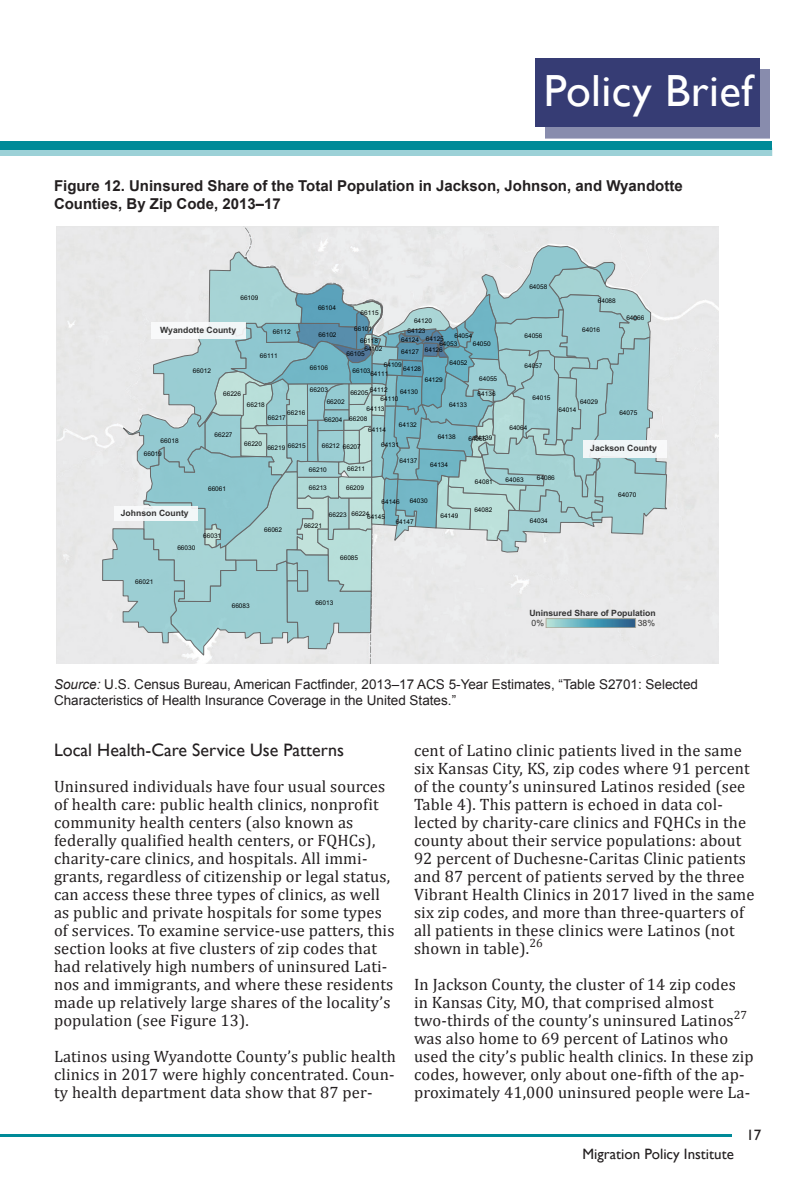
<style>
.page{position:relative;width:810px;height:1188px;background:#fff}
.page>*{position:absolute;margin:0;border:0;box-sizing:border-box;transform-origin:0 0}
.t1{font:45px "Gill Sans";letter-spacing:.01em;color:#fff}
.t2{font:18px "Gill Sans";color:#231f20}
.t3{font:16.5px/18px "Cambria";letter-spacing:.01em;color:#231f20}
.t4{font:700 15px/18px "Arial";color:#231f20}
.t5{font:15px "Gill Sans";color:#231f20}
.t6{font:13.5px/16.5px "Arial";color:#231f20}
.t7{font:700 8.7px "Arial";color:#333}
.t8{font:8.7px "Arial";color:#333}
.t9{font:6.45px/11.9px "Arial";color:#020304}
.s1{font-style:italic}
</style>
<div class="page">
<div style="left:0;top:148px;width:772px;height:8px;background:#9cd1d7"></div>
<div style="left:0;top:142px;width:772px;height:8px;background:#008a98"></div>
<div style="left:545px;top:69px;width:225px;height:69px;background:#888cad"></div>
<div style="left:535px;top:58px;width:224px;height:70px;background:#363c74"></div>
<hr style="left:0;top:1134px;width:732px;height:3px;background:#008a98">
<hr style="left:56px;top:227px;width:1px;height:437px;background:#e7e7e7">
<hr style="left:56px;top:227px;width:662px;height:1px;background:#e7e7e7">
<svg style="left:102px;top:245px;width:566px;height:412px;background:#b5d2d5"></svg>
<div style="left:546px;top:618px;width:90px;height:10px;border:1px solid #ada99a"></div>
<h1 class="t1" style="left:544px;top:65px;width:211px">Policy Brief</h1>
<p class="t4" style="left:54px;top:177px;width:630px">Figure 12. Uninsured Share of the Total Population in Jackson, Johnson, and Wyandotte<br>Counties, By Zip Code, 2013–17</p>
<p class="t9" style="left:240px;top:292px;width:19px">66109</p>
<p class="t9" style="left:318px;top:302px;width:19px">66104</p>
<p class="t9" style="left:361px;top:307px;width:19px">66115</p>
<p class="t9" style="left:414px;top:316px;width:19px">64120</p>
<p class="t7" style="left:160px;top:327px;width:78px">Wyandotte County</p>
<p class="t9" style="left:193px;top:366px;width:19px">66012</p>
<p class="t9" style="left:273px;top:327px;width:19px">66112</p>
<p class="t9" style="left:260px;top:350px;width:19px">66111</p>
<p class="t9" style="left:319px;top:330px;width:19px">66102</p>
<p class="t9" style="left:310px;top:362px;width:19px">66106</p>
<p class="t9" style="left:354px;top:324px;width:19px">66101</p>
<p class="t9" style="left:408px;top:326px;width:19px">64123</p>
<p class="t9" style="left:454px;top:330px;width:19px">64054</p>
<p class="t9" style="left:450px;top:357px;width:19px">64052</p>
<p class="t9" style="left:401px;top:334px;width:44px">64124 64125</p>
<p class="t9" style="left:360px;top:335px;width:19px">66118</p>
<p class="t9" style="left:439px;top:339px;width:19px">64053</p>
<p class="t9" style="left:473px;top:339px;width:19px">64050</p>
<p class="t9" style="left:364px;top:343px;width:19px">64102</p>
<p class="t9" style="left:401px;top:345px;width:43px">64127 64126</p>
<p class="t9" style="left:347px;top:348px;width:19px">66105</p>
<p class="t9" style="left:384px;top:360px;width:19px">64109</p>
<p class="t9" style="left:403px;top:363px;width:19px">64128</p>
<p class="t9" style="left:353px;top:366px;width:19px">66103</p>
<p class="t9" style="left:370px;top:368px;width:19px">64111</p>
<p class="t9" style="left:479px;top:374px;width:19px">64055</p>
<p class="t9" style="left:425px;top:374px;width:19px">64129</p>
<p class="t9" style="left:161px;top:436px;width:19px">66018</p>
<p class="t9" style="left:144px;top:448px;width:19px">66019</p>
<p class="t7" style="left:121px;top:510px;width:69px">Johnson County</p>
<p class="t9" style="left:135px;top:576px;width:19px">66021</p>
<p class="t9" style="left:177px;top:542px;width:19px">66030</p>
<p class="t9" style="left:370px;top:384px;width:19px">64112</p>
<p class="t9" style="left:327px;top:384px;width:19px;text-indent:-17px">66203<br>66202</p>
<p class="t9" style="left:400px;top:387px;width:19px">64130</p>
<p class="t9" style="left:350px;top:388px;width:19px">66205</p>
<p class="t9" style="left:223px;top:388px;width:19px">66226</p>
<p class="t9" style="left:381px;top:393px;width:19px">64110</p>
<p class="t9" style="left:247px;top:400px;width:19px">66218</p>
<p class="t9" style="left:367px;top:403px;width:19px">64113</p>
<p class="t9" style="left:287px;top:407px;width:19px">66216</p>
<p class="t9" style="left:268px;top:413px;width:19px">66217</p>
<p class="t9" style="left:349px;top:413px;width:19px">66208</p>
<p class="t9" style="left:325px;top:415px;width:19px">66204</p>
<p class="t9" style="left:399px;top:419px;width:19px">64132</p>
<p class="t9" style="left:368px;top:424px;width:19px">64114</p>
<p class="t9" style="left:215px;top:429px;width:19px">66227</p>
<p class="t9" style="left:208px;top:483px;width:19px">66061</p>
<p class="t9" style="left:244px;top:438px;width:19px">66220</p>
<p class="t9" style="left:288px;top:440px;width:19px">66215</p>
<p class="t9" style="left:322px;top:441px;width:19px">66212</p>
<p class="t9" style="left:309px;top:464px;width:19px">66210</p>
<p class="t9" style="left:347px;top:464px;width:19px">66211</p>
<p class="t9" style="left:346px;top:482px;width:19px">66209</p>
<p class="t9" style="left:343px;top:441px;width:19px">66207</p>
<p class="t9" style="left:267px;top:442px;width:19px">66219</p>
<p class="t9" style="left:309px;top:482px;width:19px">66213</p>
<p class="t9" style="left:381px;top:440px;width:19px">64131</p>
<p class="t9" style="left:399px;top:456px;width:19px">64137</p>
<p class="t9" style="left:449px;top:400px;width:19px">64133</p>
<p class="t9" style="left:478px;top:388px;width:19px">64136</p>
<p class="t9" style="left:438px;top:431px;width:19px">64138</p>
<p class="t9" style="left:474px;top:432px;width:19px">64139</p>
<p class="t9" style="left:468px;top:434px;width:19px">64065</p>
<p class="t9" style="left:430px;top:459px;width:19px">64134</p>
<p class="t9" style="left:475px;top:476px;width:19px">64081</p>
<p class="t9" style="left:203px;top:531px;width:19px">66031</p>
<p class="t9" style="left:264px;top:525px;width:19px">66062</p>
<p class="t9" style="left:232px;top:600px;width:19px">66083</p>
<p class="t9" style="left:304px;top:520px;width:19px">66221</p>
<p class="t9" style="left:382px;top:497px;width:19px">64146</p>
<p class="t9" style="left:410px;top:496px;width:19px">64030</p>
<p class="t9" style="left:329px;top:509px;width:42px">66223 66224</p>
<p class="t9" style="left:367px;top:511px;width:19px">64145</p>
<p class="t9" style="left:440px;top:511px;width:19px">64149</p>
<p class="t9" style="left:396px;top:517px;width:19px">64147</p>
<p class="t9" style="left:340px;top:553px;width:19px">66085</p>
<p class="t9" style="left:315px;top:597px;width:19px">66013</p>
<p class="t9" style="left:474px;top:505px;width:19px">64082</p>
<p class="t9" style="left:529px;top:281px;width:19px">64058</p>
<p class="t9" style="left:525px;top:330px;width:19px">64056</p>
<p class="t9" style="left:525px;top:361px;width:19px">64057</p>
<p class="t9" style="left:598px;top:296px;width:19px">64088</p>
<p class="t9" style="left:582px;top:325px;width:19px">64016</p>
<p class="t9" style="left:626px;top:313px;width:19px">64066</p>
<p class="t9" style="left:533px;top:393px;width:19px">64015</p>
<p class="t9" style="left:509px;top:423px;width:19px">64064</p>
<p class="t9" style="left:580px;top:396px;width:19px">64029</p>
<p class="t9" style="left:558px;top:404px;width:19px">64014</p>
<p class="t9" style="left:619px;top:408px;width:19px">64075</p>
<p class="t7" style="left:590px;top:445px;width:68px">Jackson County</p>
<p class="t9" style="left:506px;top:475px;width:19px">64063</p>
<p class="t9" style="left:537px;top:472px;width:19px">64086</p>
<p class="t9" style="left:530px;top:516px;width:19px">64034</p>
<p class="t9" style="left:618px;top:489px;width:19px">64070</p>
<p class="t7" style="left:529px;top:610px;width:128px">Uninsured Share of Population</p>
<p class="t8" style="left:532px;top:620px;width:14px">0%</p>
<p class="t8" style="left:638px;top:620px;width:19px">38%</p>
<p class="t6" style="left:54px;top:676px;width:646px"><span class="s1">Source:</span> U.S. Census Bureau, American Factfinder, 2013–17 ACS 5-Year Estimates, “Table S2701: Selected<br>Characteristics of Health Insurance Coverage in the United States.”</p>
<p class="t2" style="left:54px;top:739px;width:291px">Local Health-Care Service Use Patterns</p>
<p class="t3" style="left:54px;top:777px;width:342px">Uninsured individuals have four usual sources of health care: public health clinics, nonprofit community health centers (also known as federally qualified health centers, or FQHCs), charity-care clinics, and hospitals. All immi&shy;grants, regardless of citizenship or legal status, can access these three types of clinics, as well as public and private hospitals for some types of services. To examine service-use patters, this section looks at five clusters of zip codes that had relatively high numbers of uninsured Lati&shy;nos and immigrants, and where these residents made up relatively large shares of the locality’s population (see Figure 13).</p>
<p class="t3" style="left:54px;top:1047px;width:343px;text-align:justify">Latinos using Wyandotte County’s public health clinics in 2017 were highly concentrated. Coun&shy;ty health department data show that 87 per-</p>
<p class="t3" style="left:414px;top:741px;width:342px">cent of Latino clinic patients lived in the same six Kansas City, KS, zip codes where 91 percent of the county’s uninsured Latinos resided (see Table 4). This pattern is echoed in data col&shy;lected by charity-care clinics and FQHCs in the county about their service populations: about 92 percent of Duchesne-Caritas Clinic patients and 87 percent of patients served by the three Vibrant Health Clinics in 2017 lived in the same six zip codes, and more than three-quarters of all patients in these clinics were Latinos (not shown in table).<sup>26</sup></p>
<p class="t3" style="left:414px;top:975px;width:341px">In Jackson County, the cluster of 14 zip codes in Kansas City, MO, that comprised almost two-thirds of the county’s uninsured Latinos<sup>27 </sup>was also home to 69 percent of Latinos who used the city’s public health clinics. In these zip codes, however, only about one-fifth of the ap&shy;proximately 41,000 uninsured people were La-</p>
<p class="t5" style="left:583px;top:1145px;width:153px">Migration Policy Institute</p>
<p class="t5" style="left:746px;top:1126px;width:16px">17</p>
</div>
